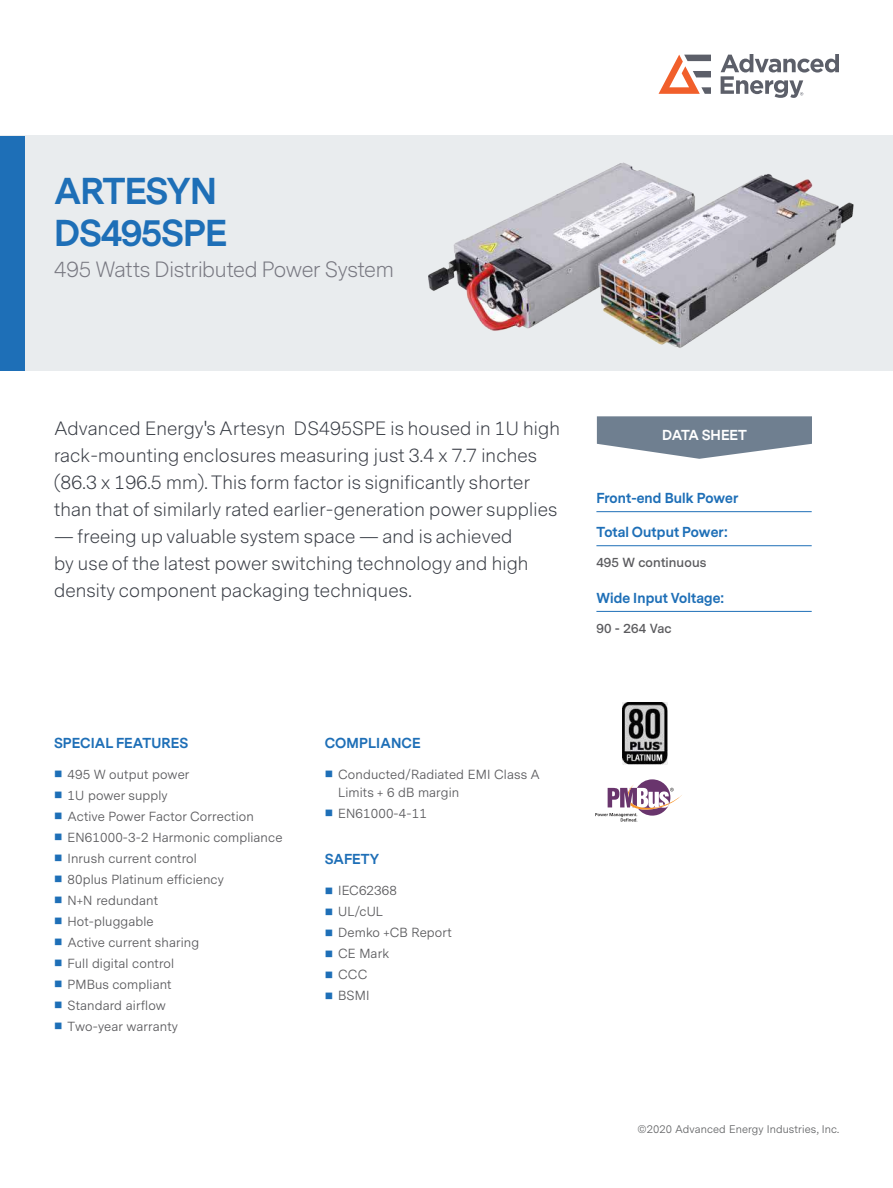
<style>
.page{position:relative;width:893px;height:1188px;background:#fff}
.page>*{position:absolute;margin:0;border:0;box-sizing:border-box;transform-origin:0 0}
.t1{font:700 34.95px/41.8px "Messina Sans";letter-spacing:-.025em;color:#1e6fb7}
.t2{font:300 20.55px "Messina Sans";letter-spacing:-.015em;color:#787881}
.t3{font:300 18px/27px "Messina Sans";letter-spacing:.01em;color:#393d45}
.t4{font:700 13.5px "Messina Sans";letter-spacing:.01em;color:#1e6fb7}
.t5{font:700 13.5px "Messina Sans";color:#fff}
.t6{font:13.2px/18px "Messina Sans";letter-spacing:.01em;color:#5b5b5e}
.t7{font:600 13.2px "Messina Sans";letter-spacing:.01em;color:#5b5b5e}
.t8{font:11.1px "Messina Sans";letter-spacing:.01em;color:#656668}
.s1{color:#1e6fb7}
</style>
<div class="page">
<div style="left:0;top:136px;width:893px;height:235px;background:#e9ecee"></div>
<div style="left:0;top:136px;width:24px;height:235px;background:#1e6fb7"></div>
<svg style="left:597px;top:416px;width:215px;height:43px"></svg>
<hr style="left:596px;top:511px;width:216px;height:1px;background:#1e6fb7">
<hr style="left:596px;top:545px;width:216px;height:1px;background:#1e6fb7">
<hr style="left:596px;top:611px;width:216px;height:1px;background:#1e6fb7">
<img style="left:622px;top:702px;width:45px;height:62px">
<svg style="left:595px;top:779px;width:87px;height:43px"></svg>
<img style="left:428px;top:162px;width:426px;height:186px">
<svg style="left:658px;top:55px;width:53px;height:39px"></svg>
<svg style="left:721px;top:54px;width:118px;height:44px"></svg>
<h1 class="t1" style="left:54px;top:171px;width:175px">ARTESYN<br>DS495SPE</h1>
<h2 class="t2" style="left:54px;top:259px;width:341px">495 Watts Distributed Power System</h2>
<h3 class="t3" style="left:54px;top:415px;width:507px">Advanced Energy's Artesyn DS495SPE is housed in 1U high</h3>
<p class="t5" style="left:662px;top:428px;width:86px">DATA SHEET</p>
<h3 class="t3" style="left:54px;top:442px;width:505px">rack-mounting enclosures measuring just 3.4 x 7.7 inches (86.3 x 196.5 mm). This form factor is significantly shorter than that of similarly rated earlier-generation power supplies</h3>
<h3 class="t3" style="left:54px;top:523px;width:476px">— freeing up valuable system space — and is achieved by use of the latest power switching technology and high density component packaging techniques.</h3>
<p class="t4" style="left:596px;top:491px;width:143px">Front-end Bulk Power</p>
<p class="t4" style="left:596px;top:525px;width:133px">Total Output Power:</p>
<p class="t7" style="left:596px;top:555px;width:111px">495 W continuous</p>
<p class="t4" style="left:596px;top:591px;width:129px">Wide Input Voltage:</p>
<p class="t7" style="left:596px;top:621px;width:77px">90 - 264 Vac</p>
<p class="t4" style="left:54px;top:736px;width:136px">SPECIAL FEATURES</p>
<p class="t6" style="left:54px;top:766px;width:137px"><span class="s1">■</span> 495 W output power</p>
<p class="t6" style="left:54px;top:787px;width:115px"><span class="s1">■</span> 1U power supply</p>
<p class="t6" style="left:54px;top:808px;width:201px"><span class="s1">■</span> Active Power Factor Correction</p>
<p class="t6" style="left:54px;top:829px;width:230px"><span class="s1">■</span> EN61000-3-2 Harmonic compliance</p>
<p class="t6" style="left:54px;top:850px;width:144px"><span class="s1">■</span> Inrush current control</p>
<p class="t6" style="left:54px;top:871px;width:171px"><span class="s1">■</span> 80plus Platinum efficiency</p>
<p class="t6" style="left:54px;top:892px;width:106px"><span class="s1">■</span> N+N redundant</p>
<p class="t6" style="left:54px;top:913px;width:101px"><span class="s1">■</span> Hot-pluggable</p>
<p class="t6" style="left:54px;top:934px;width:147px"><span class="s1">■</span> Active current sharing</p>
<p class="t6" style="left:54px;top:955px;width:122px"><span class="s1">■</span> Full digital control</p>
<p class="t6" style="left:54px;top:976px;width:119px"><span class="s1">■</span> PMBus compliant</p>
<p class="t6" style="left:54px;top:997px;width:113px"><span class="s1">■</span> Standard airflow</p>
<p class="t6" style="left:54px;top:1018px;width:125px"><span class="s1">■</span> Two-year warranty</p>
<p class="t4" style="left:325px;top:736px;width:98px">COMPLIANCE</p>
<p class="t6" style="left:338px;top:766px;width:203px;text-indent:-14px"><span class="s1">■</span> Conducted/Radiated EMI Class A<br>Limits + 6 dB margin</p>
<p class="t6" style="left:325px;top:805px;width:104px"><span class="s1">■</span> EN61000-4-11</p>
<p class="t4" style="left:325px;top:852px;width:56px">SAFETY</p>
<p class="t6" style="left:325px;top:882px;width:74px"><span class="s1">■</span> IEC62368</p>
<p class="t6" style="left:325px;top:903px;width:60px"><span class="s1">■</span> UL/cUL</p>
<p class="t6" style="left:325px;top:924px;width:129px"><span class="s1">■</span> Demko +CB Report</p>
<p class="t6" style="left:325px;top:945px;width:66px"><span class="s1">■</span> CE Mark</p>
<p class="t6" style="left:325px;top:966px;width:44px"><span class="s1">■</span> CCC</p>
<p class="t6" style="left:325px;top:987px;width:46px"><span class="s1">■</span> BSMI</p>
<p class="t8" style="left:637px;top:1124px;width:203px">©2020 Advanced Energy Industries, Inc.</p>
</div>
